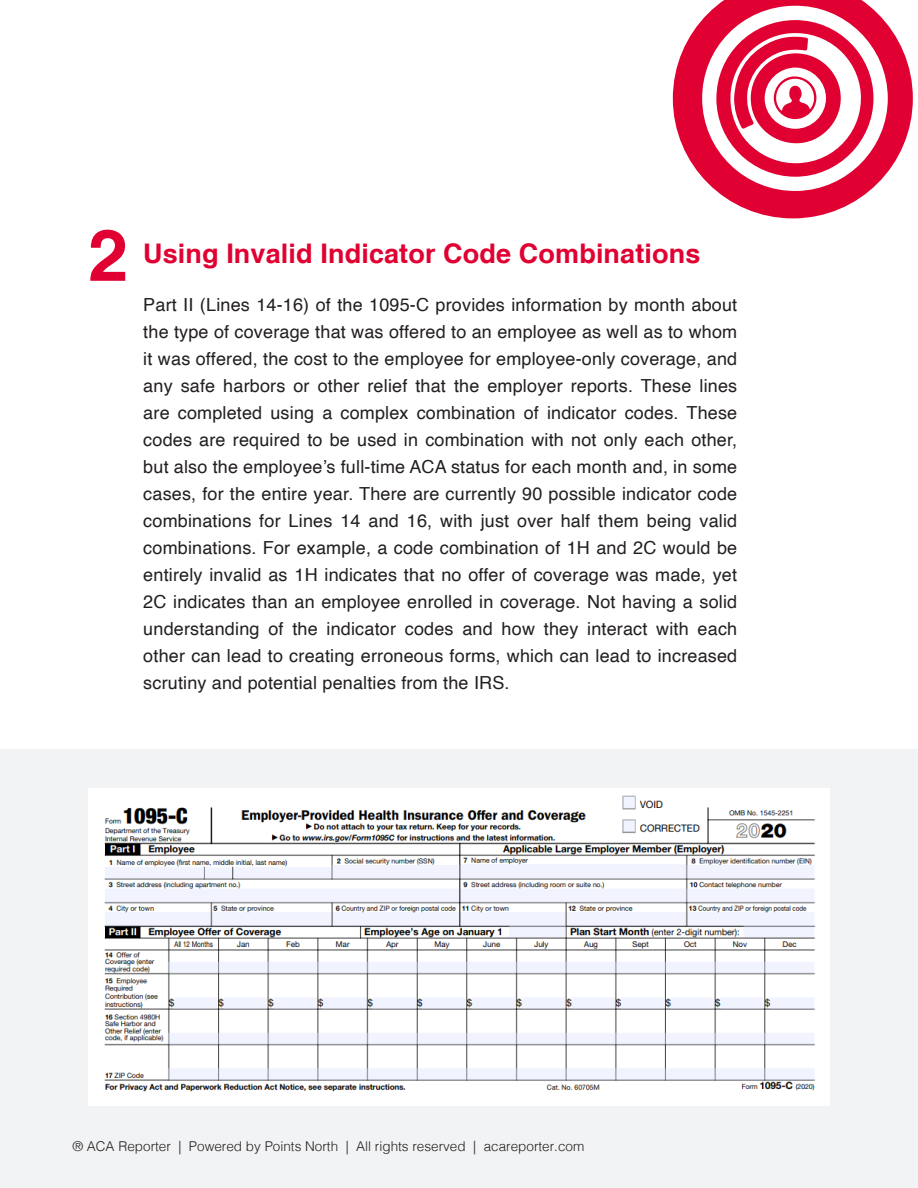
<style>
.page{position:relative;width:918px;height:1188px;background:#fff}
.page>*{position:absolute;margin:0;border:0;box-sizing:border-box;transform-origin:0 0}
.t1{font:700 72px "Helvetica cyr";color:#e00031}
.t2{font:700 27px "Helvetica cyr";letter-spacing:.005em;color:#e00031}
.t3{font:18px/27px "Helvetica";letter-spacing:.01em;color:#231f20;text-align:justify}
.t4{font:300 13.5px "Helvetica";color:#231f20}
</style>
<div class="page">
<div style="left:0;top:750px;width:918px;height:438px;background:#f2f3f4"></div>
<img style="left:88px;top:788px;width:742px;height:318px">
<svg style="left:673px;top:0;width:240px;height:218px;fill:#e00031"></svg>
<p class="t1" style="left:88px;top:215px;width:42px">2</p>
<p class="t2" style="left:143px;top:239px;width:559px">Using Invalid Indicator Code Combinations</p>
<p class="t3" style="left:143px;top:292px;width:595px">Part II (Lines 14-16) of the 1095-C provides information by month about the type of coverage that was offered to an employee as well as to whom it was offered, the cost to the employee for employee-only coverage, and any safe harbors or other relief that the employer reports. These lines are completed using a complex combination of indicator codes. These codes are required to be used in combination with not only each other, but also the employee’s full-time ACA status for each month and, in some cases, for the entire year. There are currently 90 possible indicator code combinations for Lines 14 and 16, with just over half them being valid combinations. For example, a code combination of 1H and 2C would be entirely invalid as 1H indicates that no offer of coverage was made, yet 2C indicates than an employee enrolled in coverage. Not having a solid understanding of the indicator codes and how they interact with each other can lead to creating erroneous forms, which can lead to increased scrutiny and potential penalties from the IRS.</p>
<p class="t4" style="left:72px;top:1135px;width:513px">® ACA Reporter | Powered by Points North | All rights reserved | acareporter.com</p>
</div>
